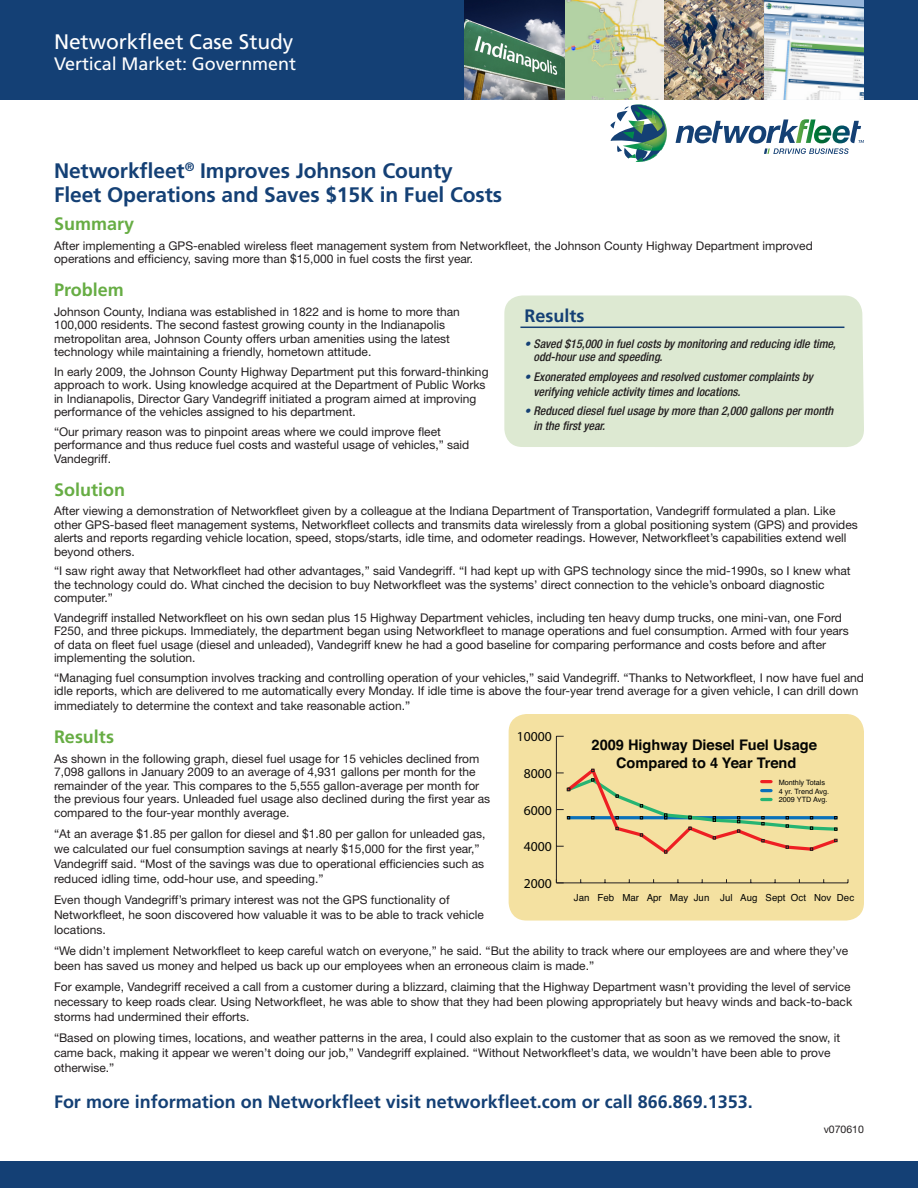
<style>
.page{position:relative;width:918px;height:1188px;background:#fff}
.page>*{position:absolute;margin:0;border:0;box-sizing:border-box;transform-origin:0 0}
.t1{font:700 21px/24px "Frutiger";letter-spacing:-.005em;color:#144075}
.t2{font:21px "Frutiger";letter-spacing:-.005em;color:#fff}
.t3{font:700 18px "Frutiger";color:#144075}
.t4{font:700 18px "Frutiger";color:#67ad44}
.t5{font:18px "Frutiger";letter-spacing:-.005em;color:#fff}
.t6{font:700 14.55px/17.5px "Helvetica";color:#040503;text-align:center}
.t7{font:13.65px "Myriad Pro";color:#040503}
.t8{font:12px/13.5px "Helvetica Neue";color:#231f20}
.t9{font:italic 500 condensed 12px/15px "Helvetica Neue";color:#231f20}
.t10{font:10.5px "Helvetica Neue";color:#231f20}
.t11{font:9.75px "Helvetica";color:#040503}
.t12{font:7.35px/8.7px "Helvetica";color:#040503}
.s1{color:#144075}
</style>
<div class="page">
<div style="left:0;top:0;width:918px;height:100px;background:#144075"></div>
<svg style="left:676px;top:119px;width:188px;height:35px"></svg>
<svg style="left:610px;top:104px;width:57px;height:58px"></svg>
<div style="left:0;top:1161px;width:918px;height:27px;background:#144075"></div>
<img style="left:465px;top:0;width:299px;height:100px">
<div style="left:504px;top:296px;width:360px;height:151px;background:#dde9d2"></div>
<hr style="left:520px;top:327px;width:324px;height:1px;background:#144075">
<div style="left:509px;top:714px;width:355px;height:207px;background:#f4e1a1;border-radius:18px"></div>
<hr style="left:556px;top:883px;width:292px;height:1px;background:#231f20">
<hr style="left:556px;top:736px;width:1px;height:147px;background:#231f20">
<svg style="left:556px;top:882px;width:8px;height:2px"></svg>
<svg style="left:556px;top:766px;width:282px;height:91px"></svg>
<svg style="left:764px;top:0;width:100px;height:100px;background:#cbd7dd"></svg>
<p class="t2" style="left:54px;top:29px;width:241px">Networkfleet Case Study</p>
<p class="t5" style="left:54px;top:53px;width:244px">Vertical Market: Government</p>
<p class="t1" style="left:54px;top:159px;width:450px">Networkfleet<sup>®</sup> Improves Johnson County<br>Fleet Operations and Saves $15K in Fuel Costs</p>
<p class="t4" style="left:54px;top:213px;width:82px">Summary</p>
<p class="t8" style="left:54px;top:238px;width:760px">After implementing a GPS-enabled wireless fleet management system from Networkfleet, the Johnson County Highway Department improved operations and efficiency, saving more than $15,000 in fuel costs the first year.</p>
<p class="t4" style="left:54px;top:279px;width:71px">Problem</p>
<p class="t8" style="left:54px;top:304px;width:407px">Johnson County, Indiana was established in 1822 and is home to more than 100,000 residents. The second fastest growing county in the Indianapolis metropolitan area, Johnson County offers urban amenities using the latest technology while maintaining a friendly, hometown attitude.</p>
<p class="t8" style="left:54px;top:364px;width:436px">In early 2009, the Johnson County Highway Department put this forward-thinking approach to work. Using knowledge acquired at the Department of Public Works in Indianapolis, Director Gary Vandegriff initiated a program aimed at improving performance of the vehicles assigned to his department.</p>
<p class="t8" style="left:54px;top:424px;width:417px">“Our primary reason was to pinpoint areas where we could improve fleet performance and thus reduce fuel costs and wasteful usage of vehicles,” said<br>Vandegriff.</p>
<p class="t4" style="left:54px;top:479px;width:73px">Solution</p>
<p class="t8" style="left:54px;top:504px;width:805px">After viewing a demonstration of Networkfleet given by a colleague at the Indiana Department of Transportation, Vandegriff formulated a plan. Like other GPS-based fleet management systems, Networkfleet collects and transmits data wirelessly from a global positioning system (GPS) and provides alerts and reports regarding vehicle location, speed, stops/starts, idle time, and odometer readings. However, Networkfleet’s capabilities extend well beyond others.</p>
<p class="t8" style="left:54px;top:564px;width:798px">“I saw right away that Networkfleet had other advantages,” said Vandegriff. “I had kept up with GPS technology since the mid-1990s, so I knew what the technology could do. What cinched the decision to buy Networkfleet was the systems’ direct connection to the vehicle’s onboard diagnostic computer.”</p>
<p class="t8" style="left:54px;top:610px;width:796px">Vandegriff installed Networkfleet on his own sedan plus 15 Highway Department vehicles, including ten heavy dump trucks, one mini-van, one Ford F250, and three pickups. Immediately, the department began using Networkfleet to manage operations and fuel consumption. Armed with four years of data on fleet fuel usage (diesel and unleaded), Vandegriff knew he had a good baseline for comparing performance and costs before and after implementing the solution.</p>
<p class="t8" style="left:54px;top:670px;width:811px">“Managing fuel consumption involves tracking and controlling operation of your vehicles,” said Vandegriff. “Thanks to Networkfleet, I now have fuel and idle reports, which are delivered to me automatically every Monday. If idle time is above the four-year trend average for a given vehicle, I can drill down</p>
<p class="t8" style="left:54px;top:699px;width:358px">immediately to determine the context and take reasonable action.”</p>
<p class="t4" style="left:54px;top:726px;width:61px">Results</p>
<p class="t8" style="left:54px;top:751px;width:438px">As shown in the following graph, diesel fuel usage for 15 vehicles declined from 7,098 gallons in January 2009 to an average of 4,931 gallons per month for the remainder of the year. This compares to the 5,555 gallon-average per month for the previous four years. Unleaded fuel usage also declined during the first year as compared to the four-year monthly average.</p>
<p class="t8" style="left:54px;top:826px;width:433px;line-height:15px">“At an average $1.85 per gallon for diesel and $1.80 per gallon for unleaded gas, we calculated our fuel consumption savings at nearly $15,000 for the first year,” Vandegriff said. “Most of the savings was due to operational efficiencies such as reduced idling time, odd-hour use, and speeding.”</p>
<p class="t8" style="left:54px;top:892px;width:432px;line-height:15px">Even though Vandegriff’s primary interest was not the GPS functionality of<br>Networkfleet, he soon discovered how valuable it was to be able to track vehicle locations.</p>
<p class="t8" style="left:54px;top:943px;width:796px;line-height:15px">“We didn’t implement Networkfleet to keep careful watch on everyone,” he said. “But the ability to track where our employees are and where they’ve been has saved us money and helped us back up our employees when an erroneous claim is made.”</p>
<p class="t8" style="left:54px;top:979px;width:800px;line-height:15px">For example, Vandegriff received a call from a customer during a blizzard, claiming that the Highway Department wasn’t providing the level of service necessary to keep roads clear. Using Networkfleet, he was able to show that they had been plowing appropriately but heavy winds and back-to-back storms had undermined their efforts.</p>
<p class="t8" style="left:54px;top:1030px;width:788px;line-height:15px">“Based on plowing times, locations, and weather patterns in the area, I could also explain to the customer that as soon as we removed the snow, it came back, making it appear we weren’t doing our job,” Vandegriff explained. “Without Networkfleet’s data, we wouldn’t have been able to prove otherwise.”</p>
<p class="t3" style="left:54px;top:1091px;width:700px">For more information on Networkfleet visit networkfleet.com or call 866.869.1353.</p>
<p class="t10" style="left:824px;top:1123px;width:42px">v070610</p>
<p class="t3" style="left:525px;top:305px;width:61px">Results</p>
<p class="t9" style="left:533px;top:337px;width:304px;line-height:13.5px;text-indent:-9px"><span class="s1">•</span> Saved $15,000 in fuel costs by monitoring and reducing idle time, odd-hour use and speeding.</p>
<p class="t9" style="left:533px;top:369px;width:281px;text-indent:-9px"><span class="s1">•</span> Exonerated employees and resolved customer complaints by verifying vehicle activity times and locations.</p>
<p class="t9" style="left:533px;top:403px;width:301px;text-indent:-9px"><span class="s1">•</span> Reduced diesel fuel usage by more than 2,000 gallons per month in the first year.</p>
<p class="t7" style="left:517px;top:728px;width:37px">10000</p>
<p class="t6" style="left:592px;top:737px;width:227px">2009 Highway Diesel Fuel Usage<br>Compared to 4 Year Trend</p>
<p class="t7" style="left:524px;top:765px;width:30px">8000</p>
<p class="t12" style="left:779px;top:778px;width:52px">Monthly Totals<br>4 yr. Trend Avg.<br>2009 YTD Avg.</p>
<p class="t7" style="left:524px;top:802px;width:30px">6000</p>
<p class="t7" style="left:524px;top:838px;width:30px">4000</p>
<p class="t7" style="left:524px;top:875px;width:30px">2000</p>
<p class="t11" style="left:574px;top:890px;width:282px">Jan Feb Mar Apr May Jun Jul Aug Sept Oct Nov Dec</p>
</div>
